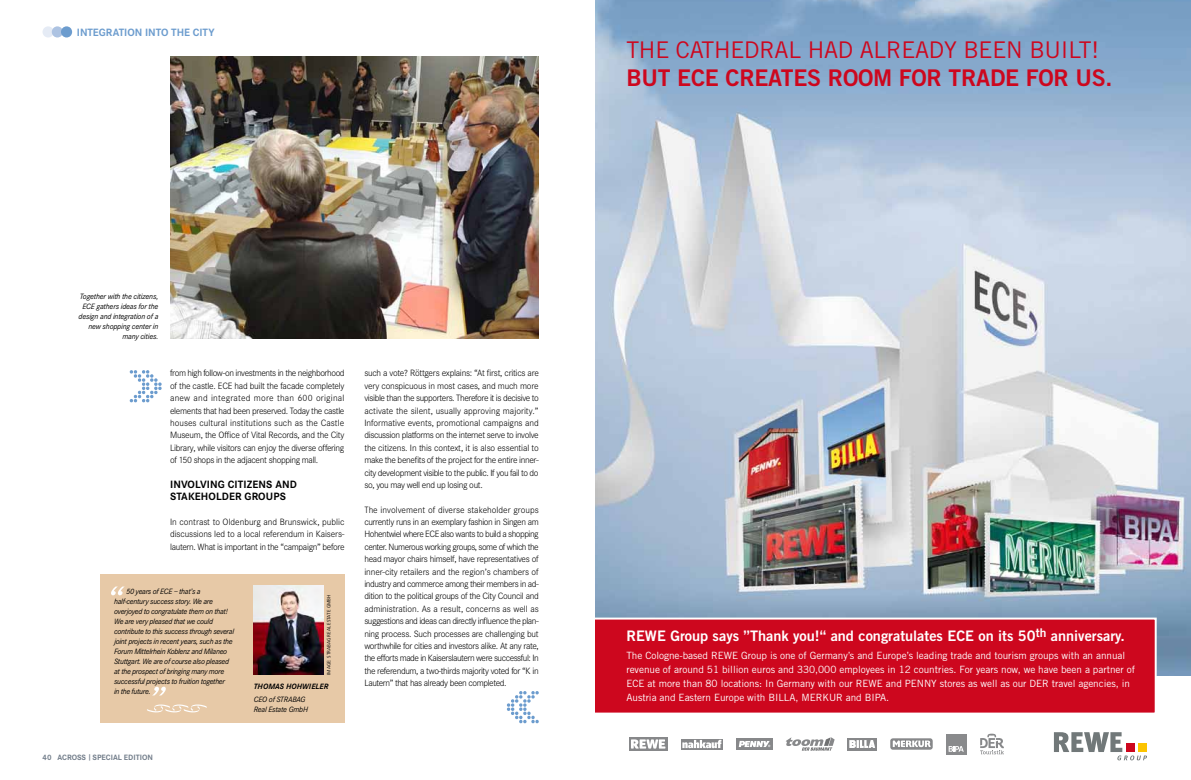
<style>
.page{position:relative;width:1191px;height:780px;background:#fff}
.page>*{position:absolute;margin:0;border:0;box-sizing:border-box;transform-origin:0 0}
.t1{font:23px "Trade Gothic LT Std";letter-spacing:-.01em;color:#cd071e}
.t2{font:23px "Trade Gothic LT Std Bd 2";letter-spacing:-.01em;color:#cd071e}
.t3{font:14.5px "Trade Gothic LT Std Bd 2";color:#fff}
.t4{font:700 11px/12.4px "Corporate S";letter-spacing:.09em;color:#000}
.t5{font:700 11px "Corporate S";color:#6c9cce}
.t6{font:10px/14px "Trade Gothic LT Std";letter-spacing:-.005em;color:#fff}
.t7{font:300 9.5px/12.4px "Corporate S";letter-spacing:-.035em;color:#000;text-align:justify}
.t8{font:italic 8px/10px "Corporate S";letter-spacing:-.035em;color:#000}
.t9{font:700 8px "Corporate S";color:#727d8a}
.t10{font:italic 700 8px "Corporate S";letter-spacing:.01em;color:#000}
.t11{font:5px "Frutiger Next LT";color:#000}
.s1{font-size:6.4px}
</style>
<div class="page">
<div style="left:100px;top:574px;width:244px;height:149px;background:#e7c9a7"></div>
<img style="left:254px;top:586px;width:70px;height:89px">
<svg style="left:147px;top:704px;width:60px;height:8px"></svg>
<svg style="left:507px;top:691px;width:32px;height:32px"></svg>
<img style="left:170px;top:57px;width:368px;height:281px">
<svg style="left:130px;top:370px;width:32px;height:32px"></svg>
<svg style="left:111px;top:586px;width:14px;height:9px"></svg>
<svg style="left:153px;top:686px;width:13px;height:9px"></svg>
<svg style="left:43px;top:26px;width:29px;height:11px"></svg>
<img style="left:595px;top:0;width:596px;height:675px">
<svg style="left:1054px;top:732px;width:93px;height:28px"></svg>
<div style="left:1126px;top:743px;width:8px;height:9px;background:#cd071e"></div>
<div style="left:1138px;top:743px;width:8px;height:9px;background:#fcc400"></div>
<svg style="left:681px;top:739px;width:41px;height:10px"></svg>
<svg style="left:682px;top:739px;width:39px;height:9px"></svg>
<div style="left:847px;top:737px;width:30px;height:13px;background:#87888a"></div>
<svg style="left:849px;top:740px;width:26px;height:8px"></svg>
<div style="left:890px;top:738px;width:42px;height:11px;background:#87888a;border-radius:3px"></div>
<svg style="left:892px;top:740px;width:38px;height:7px"></svg>
<div style="left:946px;top:733px;width:20px;height:21px;background:#898a8c"></div>
<svg style="left:948px;top:746px;width:15px;height:5px"></svg>
<div style="left:736px;top:738px;width:37px;height:11px;background:#87888a"></div>
<svg style="left:738px;top:740px;width:32px;height:7px"></svg>
<svg style="left:980px;top:733px;width:24px;height:21px"></svg>
<svg style="left:629px;top:737px;width:38px;height:13px"></svg>
<svg style="left:631px;top:739px;width:34px;height:9px"></svg>
<svg style="left:786px;top:737px;width:48px;height:13px"></svg>
<div style="left:595px;top:617px;width:561px;height:96px;background:#cd071e"></div>
<p class="t5" style="left:77px;top:26px;width:138px">I NTEGRATION INTO THE CITY</p>
<p class="t8" style="left:79px;top:291px;width:81px;text-align:right">Together with the citizens,<br>ECE gathers ideas for the design and integration of a new shopping center in many cities.</p>
<p class="t7" style="left:170px;top:367px;width:176px">from high follow-on investments in the neighborhood of the castle. ECE had built the facade completely anew and integrated more than 600 original elements that had been preserved. Today the castle houses cultural institutions such as the Castle Museum, the Office of Vital Records, and the City Library, while visitors can enjoy the diverse offering of 150 shops in the adjacent shopping mall.</p>
<p class="t4" style="left:170px;top:478px;width:128px">I NVOLVING CITIZENS AND<br>STAKEHOLDER GROUPS</p>
<p class="t7" style="left:170px;top:516px;width:176px">In contrast to Oldenburg and Brunswick, public discussions led to a local referendum in Kaisers&shy;lautern. What is important in the “campaign” before</p>
<p class="t8" style="left:114px;top:586px;width:121px;text-indent:12px">50 years of ECE – that’s a half-century success story. We are overjoyed to congratulate them on that!<br>We are very pleased that we could contribute to this success through several joint projects in recent years, such as the Forum Mittelrhein Koblenz and Milaneo Stuttgart. We are of course also pleased at the prospect of bringing many more successful projects to fruition together<br>in the future.</p>
<p class="t11" style="left:326px;top:675px;width:81px;rotate:-90deg">Image: STRABAG Real Estate GMBH</p>
<p class="t10" style="left:254px;top:681px;width:75px">THOMAS HOHWIELER</p>
<p class="t8" style="left:254px;top:694px;width:56px">CEO of STRABAG<br>Real Estate GmbH</p>
<p class="t9" style="left:43px;top:752px;width:112px">40 AC ROSS <span class="s1">|</span> SPECIAL EDITION</p>
<p class="t7" style="left:364px;top:367px;width:176px">such a vote? Röttgers explains: “At first, critics are very conspicuous in most cases, and much more visible than the supporters. Therefore it is decisive to activate the silent, usually approving majority.” Informative events, promotional campaigns and discussion platforms on the internet serve to involve the citizens. In this context, it is also essential to make the benefits of the project for the entire inner&shy;city development visible to the public. If you fail to do so, you may well end up losing out.</p>
<p class="t7" style="left:364px;top:503px;width:176px">The involvement of diverse stakeholder groups currently runs in an exemplary fashion in Singen am Hohentwiel where ECE also wants to build a shopping center. Numerous working groups, some of which the head mayor chairs himself, have representatives of inner-city retailers and the region’s chambers of industry and commerce among their members in ad&shy;dition to the political groups of the City Council and administration. As a result, concerns as well as suggestions and ideas can directly influence the plan&shy;ning process. Such processes are challenging but worthwhile for cities and investors alike. At any rate, the efforts made in Kaiserslautern were successful: In the referendum, a two-thirds majority voted for “K in Lautern” that has already been completed.</p>
<h1 class="t1" style="left:626px;top:36px;width:474px">THE CATHEDRAL HAD ALREADY BEEN BUILT!</h1>
<h1 class="t2" style="left:626px;top:63px;width:487px">BUT ECE CREATES ROOM FOR TRADE FOR US.</h1>
<h2 class="t3" style="left:626px;top:627px;width:500px">REWE Group says ”Thank you!“ and congratulates ECE on its 50<sup>th</sup> anniversary.</h2>
<p class="t6" style="left:626px;top:648px;width:510px">The Cologne-based REWE Group is one of Germany’s and Europe’s leading trade and tourism groups with an annual revenue of around 51 billion euros and 330,000 employees in 12 countries. For years now, we have been a partner of ECE at more than 80 locations: In Germany with our REWE and PENNY stores as well as our DER travel agencies, in Austria and Eastern Europe with BILLA, MERKUR and BIPA.</p>
</div>
